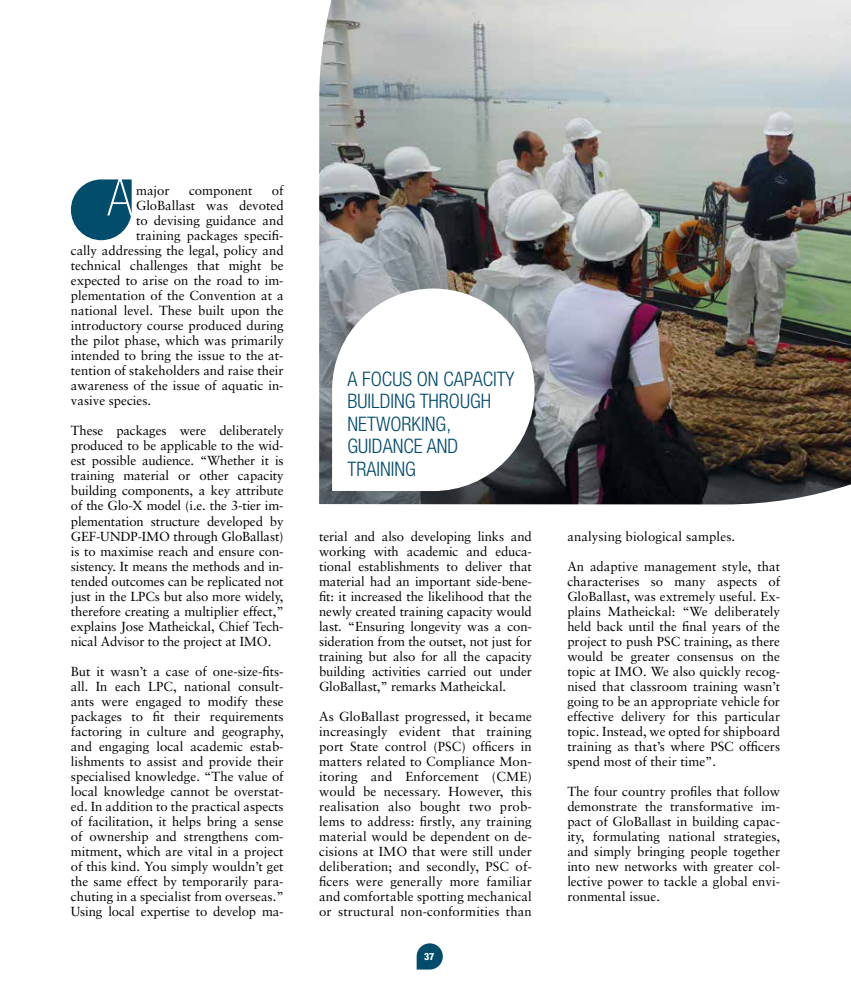
<style>
.page{position:relative;width:851px;height:993px;background:#fff}
.page>*{position:absolute;margin:0;border:0;box-sizing:border-box;transform-origin:0 0}
.t1{font:100 condensed 51.38px "Helvetica Neue";color:#fff}
.t2{font:300 condensed 20px/22.5px "Helvetica Neue";color:#024c6c}
.t3{font:13.12px/15px "Sabon";color:#000;text-align:justify}
.t4{font:800 condensed 10px "Helvetica Neue";color:#fff}
</style>
<div class="page">
<svg style="left:71px;top:179px;width:61px;height:61px"></svg>
<img style="left:319px;top:0;width:531px;height:504px">
<svg style="left:332px;top:288px;width:202px;height:203px"></svg>
<svg style="left:416px;top:943px;width:27px;height:26px"></svg>
<h1 class="t1" style="left:107px;top:168px;width:26px">A</h1>
<p class="t3" style="left:136px;top:183px;width:35px">major</p>
<p class="t3" style="left:189px;top:183px;width:65px">component</p>
<p class="t3" style="left:272px;top:183px;width:13px">of</p>
<p class="t3" style="left:136px;top:198px;width:149px">GloBallast was devoted</p>
<p class="t3" style="left:136px;top:213px;width:149px">to devising guidance and</p>
<p class="t3" style="left:136px;top:228px;width:149px">training packages specifi-</p>
<p class="t3" style="left:71px;top:243px;width:214px">cally addressing the legal, policy and</p>
<p class="t3" style="left:71px;top:258px;width:214px">technical challenges that might be</p>
<p class="t3" style="left:71px;top:273px;width:214px">expected to arise on the road to im-</p>
<p class="t3" style="left:71px;top:288px;width:214px">plementation of the Convention at a</p>
<p class="t3" style="left:71px;top:303px;width:214px">national level. These built upon the</p>
<p class="t3" style="left:71px;top:318px;width:214px">introductory course produced during</p>
<p class="t3" style="left:71px;top:333px;width:214px">the pilot phase, which was primarily</p>
<p class="t3" style="left:71px;top:348px;width:214px">intended to bring the issue to the at-</p>
<p class="t3" style="left:71px;top:363px;width:214px">tention of stakeholders and raise their</p>
<p class="t3" style="left:71px;top:378px;width:214px">awareness of the issue of aquatic in-</p>
<p class="t3" style="left:71px;top:393px;width:82px">vasive species.</p>
<p class="t3" style="left:71px;top:423px;width:214px">These packages were deliberately produced to be applicable to the wid&shy;est possible audience. “Whether it is training material or other capacity building components, a key attribute of the Glo-X model (i.e. the 3-tier im&shy;plementation structure developed by GEF-UNDP-IMO through GloBallast) is to maximise reach and ensure con&shy;sistency. It means the methods and in&shy;tended outcomes can be replicated not just in the LPCs but also more widely, therefore creating a multiplier effect,” explains Jose Matheickal, Chief Tech&shy;nical Advisor to the project at IMO.</p>
<p class="t3" style="left:71px;top:663px;width:214px">But it wasn’t a case of one-size-fits&shy;all. In each LPC, national consult&shy;ants were engaged to modify these packages to fit their requirements factoring in culture and geography, and engaging local academic estab&shy;lishments to assist and provide their specialised knowledge. “The value of local knowledge cannot be overstat&shy;ed. In addition to the practical aspects of facilitation, it helps bring a sense of ownership and strengthens com&shy;mitment, which are vital in a project of this kind. You simply wouldn’t get the same effect by temporarily para&shy;chuting in a specialist from overseas.” Using local expertise to develop ma-</p>
<h2 class="t2" style="left:347px;top:367px;width:168px">A FOCUS ON CAPACITY<br>BUILDING THROUGH<br>NETWORKING,<br>GUIDANCE AND<br>TRAINING</h2>
<p class="t3" style="left:319px;top:528px;width:214px">terial and also developing links and working with academic and educa&shy;tional establishments to deliver that material had an important side-bene&shy;fit: it increased the likelihood that the newly created training capacity would last. “Ensuring longevity was a con&shy;sideration from the outset, not just for training but also for all the capacity building activities carried out under GloBallast,” remarks Matheickal.</p>
<p class="t3" style="left:319px;top:708px;width:214px">As GloBallast progressed, it became increasingly evident that training port State control (PSC) officers in matters related to Compliance Mon&shy;itoring and Enforcement (CME) would be necessary. However, this realisation also bought two prob&shy;lems to address: firstly, any training material would be dependent on de&shy;cisions at IMO that were still under deliberation; and secondly, PSC of&shy;ficers were generally more familiar and comfortable spotting mechanical or structural non-conformities than</p>
<p class="t4" style="left:424px;top:950px;width:12px">37</p>
<p class="t3" style="left:567px;top:528px;width:169px">analysing biological samples.</p>
<p class="t3" style="left:567px;top:558px;width:214px">An adaptive management style, that characterises so many aspects of GloBallast, was extremely useful. Ex&shy;plains Matheickal: “We deliberately held back until the final years of the project to push PSC training, as there would be greater consensus on the topic at IMO. We also quickly recog&shy;nised that classroom training wasn’t going to be an appropriate vehicle for effective delivery for this particular topic. Instead, we opted for shipboard training as that’s where PSC officers spend most of their time”.</p>
<p class="t3" style="left:567px;top:783px;width:214px">The four country profiles that follow demonstrate the transformative im&shy;pact of GloBallast in building capac&shy;ity, formulating national strategies, and simply bringing people together into new networks with greater col&shy;lective power to tackle a global envi&shy;ronmental issue.</p>
</div>
